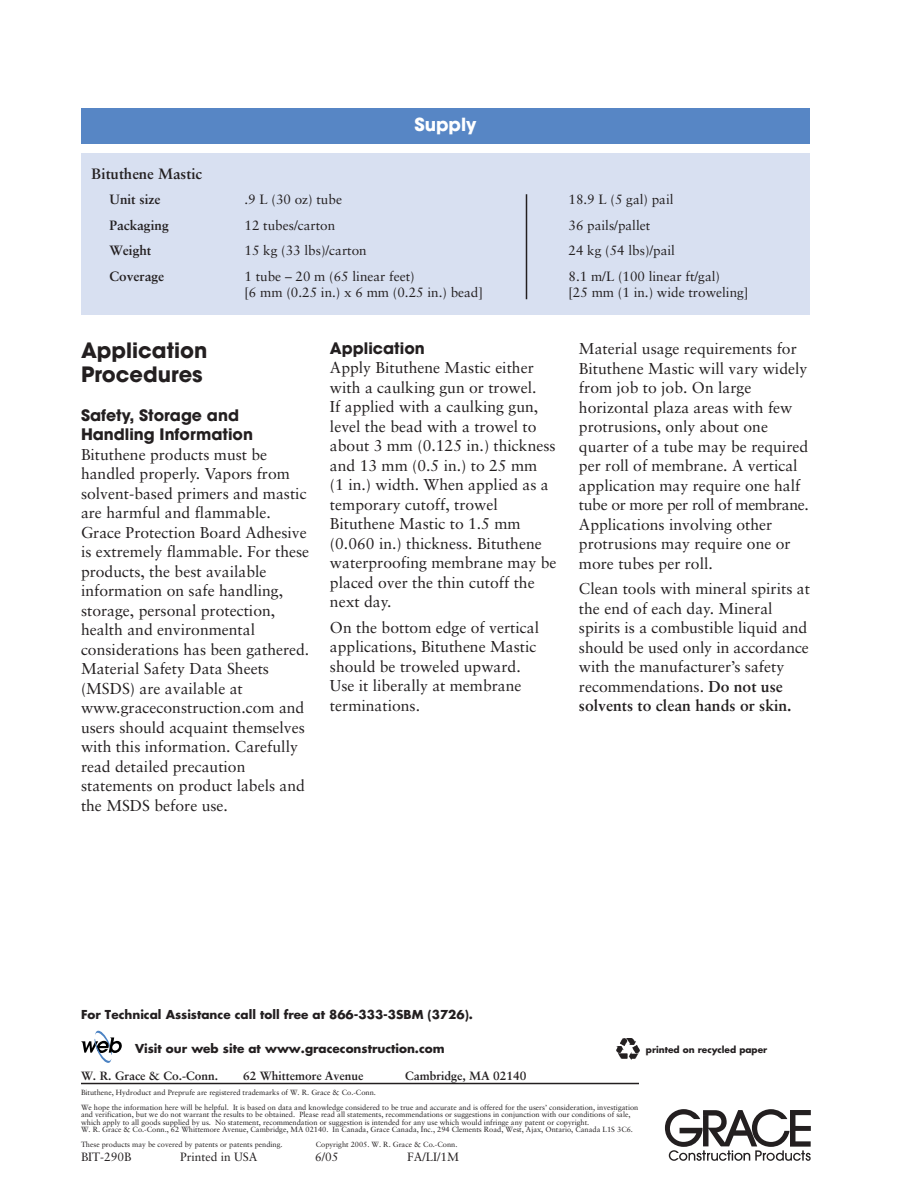
<style>
.page{position:relative;width:918px;height:1188px;background:#fff}
.page>*{position:absolute;margin:0;border:0;box-sizing:border-box;transform-origin:0 0}
.t1{font:700 21px/24px "Avant Garde";color:#231f20}
.t2{font:700 18px "Avant Garde";color:#fff}
.t3{font:15.75px/19.5px "Sabon";color:#231f20}
.t4{font:700 15.75px/19.5px "Avant Garde";color:#231f20}
.t5{font:700 15px "Sabon";color:#231f20}
.t6{font:13.5px "Sabon";color:#231f20}
.t7{font:700 13.5px "Sabon";color:#231f20}
.t8{font:700 12px "Futura";color:#231f20}
.t9{font:700 12px "Sabon";color:#231f20}
.t10{font:12px "Sabon";color:#231f20}
.t11{font:700 9px "Futura";color:#231f20}
.t12{font:7.5px/7.5px "Sabon";color:#231f20}
.s1{font-weight:700}
</style>
<div class="page">
<div style="left:81px;top:108px;width:729px;height:36px;background:#5786c5"></div>
<div style="left:81px;top:153px;width:729px;height:162px;background:#d8e0f1"></div>
<svg style="left:665px;top:1109px;width:146px;height:52px"></svg>
<hr style="left:81px;top:1083px;width:558px;height:1px;background:#231f20">
<svg style="left:81px;top:1030px;width:41px;height:33px"></svg>
<img style="left:616px;top:1038px;width:24px;height:22px">
<hr style="left:526px;top:194px;width:1px;height:105px;background:#231f20">
<p class="t2" style="left:414px;top:118px;width:64px">Supply</p>
<p class="t5" style="left:92px;top:167px;width:112px">Bituthene Mastic</p>
<p class="t7" style="left:110px;top:194px;width:52px">Unit size</p>
<p class="t6" style="left:244px;top:194px;width:99px">.9 L (30 oz) tube</p>
<p class="t6" style="left:569px;top:194px;width:107px">18.9 L (5 gal) pail</p>
<p class="t7" style="left:110px;top:220px;width:61px">Packaging</p>
<p class="t6" style="left:244px;top:220px;width:92px">12 tubes/carton</p>
<p class="t6" style="left:569px;top:220px;width:83px">36 pails/pallet</p>
<p class="t7" style="left:110px;top:245px;width:43px">Weight</p>
<p class="t6" style="left:244px;top:245px;width:124px">15 kg (33 lbs)/carton</p>
<p class="t6" style="left:569px;top:245px;width:108px">24 kg (54 lbs)/pail</p>
<p class="t7" style="left:110px;top:271px;width:56px">Coverage</p>
<p class="t6" style="left:244px;top:271px;width:172px">1 tube – 20 m (65 linear feet)</p>
<p class="t6" style="left:569px;top:271px;width:153px">8.1 m/L (100 linear ft/gal)</p>
<p class="t6" style="left:244px;top:287px;width:240px">[6 mm (0.25 in.) x 6 mm (0.25 in.) bead]</p>
<p class="t6" style="left:568px;top:287px;width:181px">[25 mm (1 in.) wide troweling]</p>
<h1 class="t1" style="left:81px;top:340px;width:128px">Application<br>Procedures</h1>
<p class="t4" style="left:81px;top:406px;width:174px">Safety, Storage and<br>Handling Information</p>
<p class="t3" style="left:81px;top:446px;width:230px">Bituthene products must be handled properly. Vapors from solvent-based primers and mastic are harmful and flammable.<br>Grace Protection Board Adhesive is extremely flammable. For these products, the best available information on safe handling, storage, personal protection, health and environmental considerations has been gathered.<br>Material Safety Data Sheets (MSDS) are available at www.graceconstruction.com and users should acquaint themselves with this information. Carefully read detailed precaution statements on product labels and the MSDS before use.</p>
<p class="t4" style="left:330px;top:340px;width:96px">Application</p>
<p class="t3" style="left:330px;top:359px;width:228px">Apply Bituthene Mastic either with a caulking gun or trowel.<br>If applied with a caulking gun, level the bead with a trowel to about 3 mm (0.125 in.) thickness and 13 mm (0.5 in.) to 25 mm<br>(1 in.) width. When applied as a temporary cutoff, trowel<br>Bituthene Mastic to 1.5 mm (0.060 in.) thickness. Bituthene waterproofing membrane may be placed over the thin cutoff the next day.</p>
<p class="t3" style="left:330px;top:619px;width:211px">On the bottom edge of vertical applications, Bituthene Mastic should be troweled upward.<br>Use it liberally at membrane terminations.</p>
<p class="t3" style="left:579px;top:340px;width:231px">Material usage requirements for<br>Bituthene Mastic will vary widely from job to job. On large horizontal plaza areas with few protrusions, only about one quarter of a tube may be required per roll of membrane. A vertical application may require one half tube or more per roll of membrane.<br>Applications involving other protrusions may require one or more tubes per roll.</p>
<p class="t3" style="left:579px;top:580px;width:232px">Clean tools with mineral spirits at the end of each day. Mineral spirits is a combustible liquid and should be used only in accordance with the manufacturer’s safety recommendations. <span class="s1">Do not use solvents to clean hands or skin.</span></p>
<p class="t8" style="left:81px;top:1009px;width:394px">For Technical Assistance call toll free at 866-333-3SBM (3726).</p>
<p class="t8" style="left:135px;top:1043px;width:311px">Visit our web site at www.graceconstruction.com</p>
<p class="t11" style="left:646px;top:1045px;width:123px">printed on recycled paper</p>
<p class="t9" style="left:81px;top:1071px;width:139px">W. R. Grace &amp; Co.-Conn.</p>
<p class="t9" style="left:243px;top:1071px;width:122px">62 Whittemore Avenue</p>
<p class="t9" style="left:405px;top:1071px;width:123px">Cambridge, MA 02140</p>
<p class="t12" style="left:81px;top:1085px;width:559px;line-height:15px">Bituthene, Hydroduct and Preprufe are registered trademarks of W. R. Grace &amp; Co.-Conn.<br>We hope the information here will be helpful. It is based on data and knowledge considered to be true and accurate and is offered for the users’ consideration, investigation</p>
<p class="t12" style="left:81px;top:1112px;width:554px">and verification, but we do not warrant the results to be obtained. Please read all statements, recommendations or suggestions in conjunction with our conditions of sale, which apply to all goods supplied by us. No statement, recommendation or suggestion is intended for any use which would infringe any patent or copyright.<br>W. R. Grace &amp; Co.-Conn., 62 Whittemore Avenue, Cambridge, MA 02140. In Canada, Grace Canada, Inc., 294 Clements Road, West, Ajax, Ontario, Canada L1S 3C6.</p>
<p class="t12" style="left:81px;top:1142px;width:203px">These products may be covered by patents or patents pending.</p>
<p class="t12" style="left:316px;top:1142px;width:143px">Copyright 2005. W. R. Grace &amp; Co.-Conn.</p>
<p class="t10" style="left:81px;top:1152px;width:52px">BIT-290B</p>
<p class="t10" style="left:180px;top:1152px;width:79px">Printed in USA</p>
<p class="t10" style="left:315px;top:1152px;width:25px">6/05</p>
<p class="t10" style="left:407px;top:1152px;width:53px">FA/LI/1M</p>
</div>
